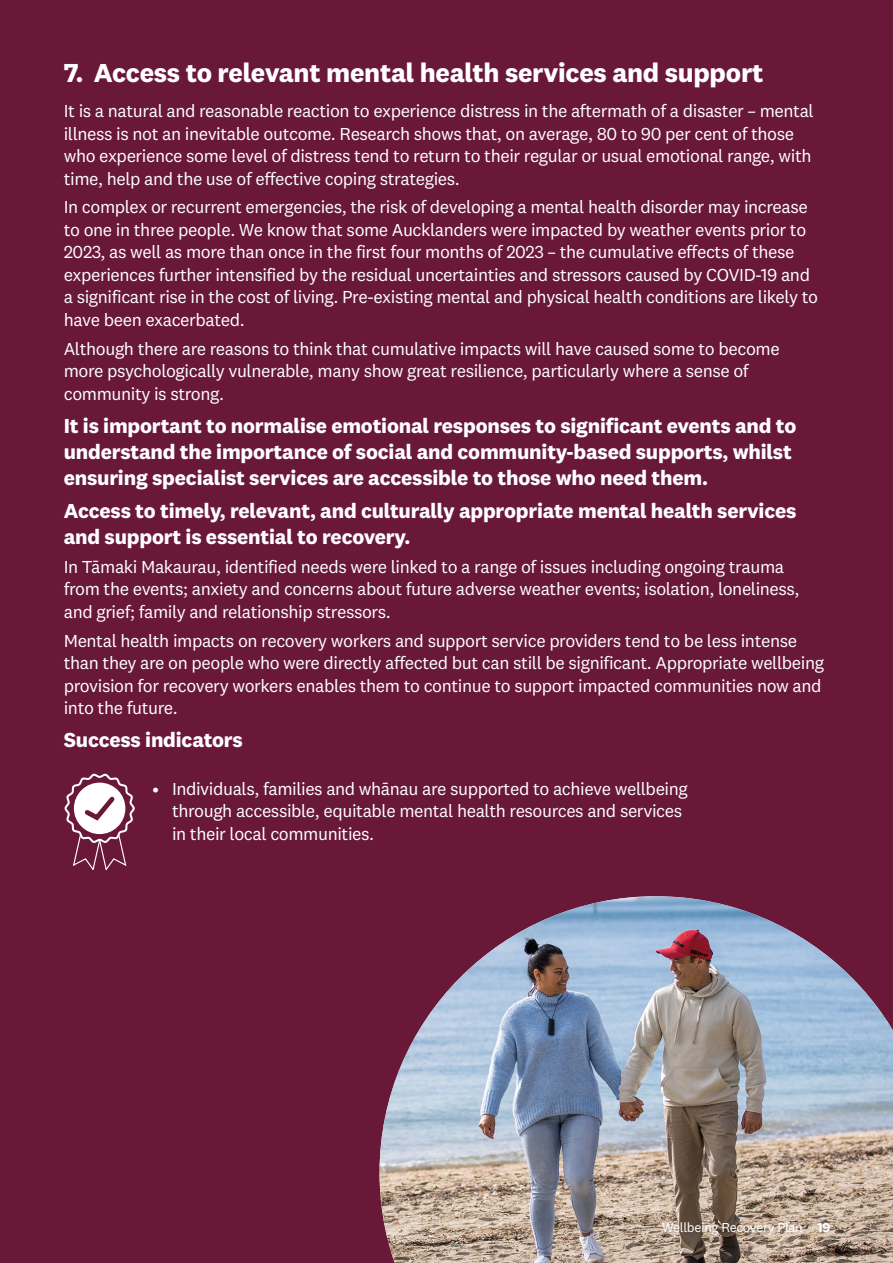
<style>
.page{position:relative;width:893px;height:1263px;background:#691837}
.page>*{position:absolute;margin:0;border:0;box-sizing:border-box;transform-origin:0 0}
.FOCUS_AREAS_HEADINGS1{font:700 27px "National 2";letter-spacing:-.01em;color:#fff}
.callouts{font:700 21px/26.2px "National 2";letter-spacing:-.01em;color:#fff}
.success_indicators_heading{font:700 21px "National 2";letter-spacing:-.01em;color:#fff}
.Body_Text{font:18px/22.5px "National 2";letter-spacing:-.025em;color:#fff}
.body_bullets_WHITE_AND_WHITE_TEXT{font:18px/22.5px "National 2";letter-spacing:-.025em;color:#fff}
.t1{font:13.5px "National 2";letter-spacing:-.025em;color:#fff}
.s1{font-weight:700}
</style>
<div class="page">
<svg style="left:64px;top:773px;width:71px;height:96px"></svg>
<img style="left:379px;top:896px;width:514px;height:367px">
<h1 class="FOCUS_AREAS_HEADINGS1" style="left:64px;top:56px;width:701px">7. Access to relevant mental health services and support</h1>
<p class="Body_Text" style="left:64px;top:100px;width:752px">It is a natural and reasonable reaction to experience distress in the aftermath of a disaster – mental illness is not an inevitable outcome. Research shows that, on average, 80 to 90 per cent of those who experience some level of distress tend to return to their regular or usual emotional range, with time, help and the use of effective coping strategies.</p>
<p class="Body_Text" style="left:64px;top:196px;width:756px">In complex or recurrent emergencies, the risk of developing a mental health disorder may increase to one in three people. We know that some Aucklanders were impacted by weather events prior to 2023, as well as more than once in the first four months of 2023 – the cumulative effects of these experiences further intensified by the residual uncertainties and stressors caused by COVID-19 and a significant rise in the cost of living. Pre-existing mental and physical health conditions are likely to have been exacerbated.</p>
<p class="Body_Text" style="left:64px;top:337px;width:717px">Although there are reasons to think that cumulative impacts will have caused some to become more psychologically vulnerable, many show great resilience, particularly where a sense of community is strong.</p>
<p class="callouts" style="left:64px;top:412px;width:734px">It is important to normalise emotional responses to significant events and to understand the importance of social and community-based supports, whilst ensuring specialist services are accessible to those who need them.</p>
<p class="callouts" style="left:64px;top:497px;width:734px">Access to timely, relevant, and culturally appropriate mental health services and support is essential to recovery.</p>
<p class="Body_Text" style="left:64px;top:555px;width:737px">In Tāmaki Makaurau, identified needs were linked to a range of issues including ongoing trauma from the events; anxiety and concerns about future adverse weather events; isolation, loneliness, and grief; family and relationship stressors.</p>
<p class="Body_Text" style="left:64px;top:629px;width:762px">Mental health impacts on recovery workers and support service providers tend to be less intense than they are on people who were directly affected but can still be significant. Appropriate wellbeing provision for recovery workers enables them to continue to support impacted communities now and into the future.</p>
<p class="success_indicators_heading" style="left:64px;top:727px;width:181px">Success indicators</p>
<p class="body_bullets_WHITE_AND_WHITE_TEXT" style="left:172px;top:777px;width:517px;text-indent:-20px">• Individuals, families and whānau are supported to achieve wellbeing through accessible, equitable mental health resources and services in their local communities.</p>
<p class="t1" style="left:662px;top:1219px;width:170px">Wellbeing Recovery Plan <span class="s1">19</span></p>
</div>
